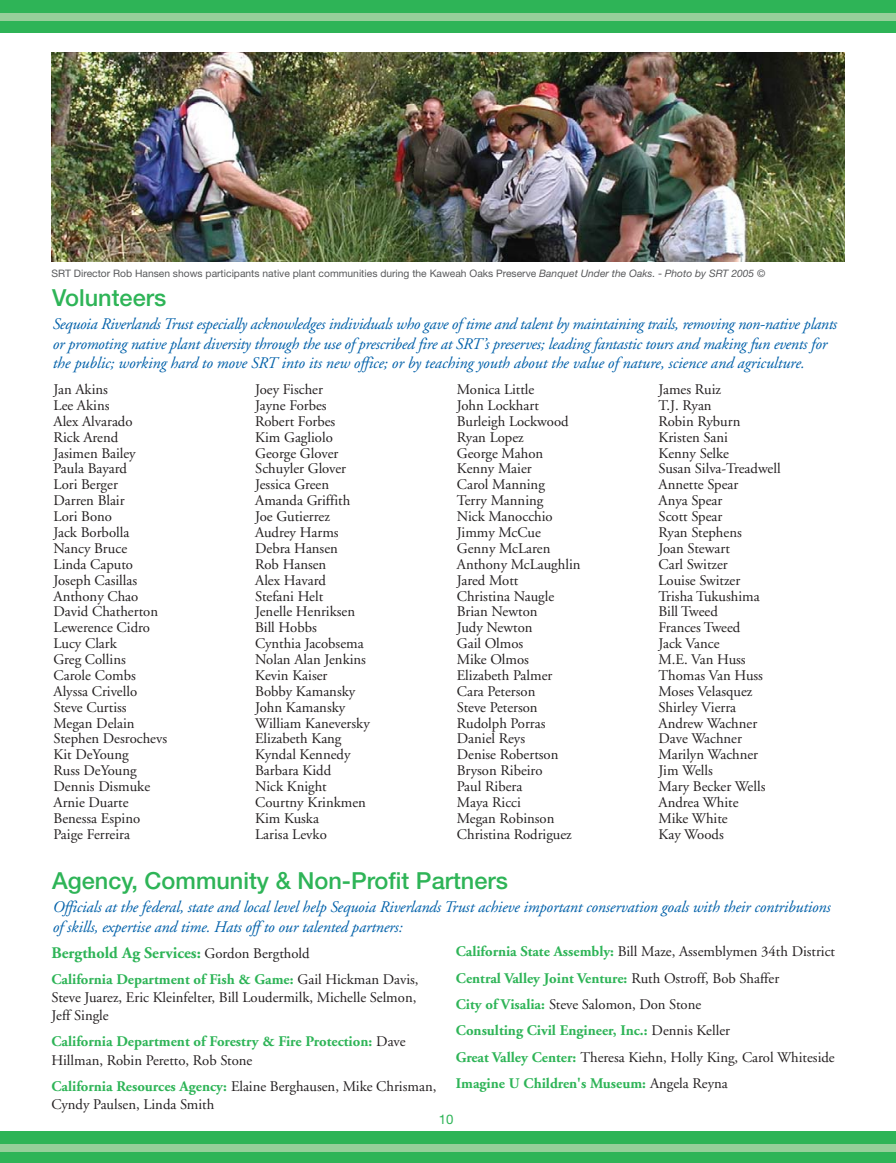
<style>
.page{position:relative;width:896px;height:1163px;background:#fff}
.page>*{position:absolute;margin:0;border:0;box-sizing:border-box;transform-origin:0 0}
.t1{font:500 23.45px "Helvetica Neue";color:#2eb457}
.t2{font:italic 16.1px/19.4px "Adobe Garamond";letter-spacing:-.01em;color:#0060a9}
.t3{font:700 16.1px "Adobe Garamond";color:#2eb457}
.t4{font:14.7px/15.9px "Adobe Garamond";color:#231f20}
.t5{font:700 14.7px/26.2px "Adobe Garamond";color:#2eb457}
.t6{font:13.3px "Helvetica Neue";color:#2eb457}
.t7{font:10.33px "Helvetica Neue";color:#58595b}
.s1{font-style:italic}
.s2{font-weight:400;color:#231f20}
.s3{font-weight:400;font-size:14.7px;color:#231f20}
.s4{font-weight:700;color:#2eb457}
</style>
<div class="page">
<div style="left:0;top:0;width:896px;height:33px;background:#2eb457"></div>
<div style="left:0;top:13px;width:896px;height:8px;background:#96cf9a"></div>
<div style="left:0;top:1131px;width:896px;height:32px;background:#2eb457"></div>
<div style="left:0;top:1144px;width:896px;height:8px;background:#96cf9a"></div>
<img style="left:51px;top:53px;width:794px;height:208px">
<p class="t7" style="left:52px;top:269px;width:715px">SRT Director Rob Hansen shows participants native plant communities during the Kaweah Oaks Preserve <span class="s1">Banquet Under the Oaks</span>. - <span class="s1">Photo by SRT 2005 ©</span></p>
<h1 class="t1" style="left:52px;top:289px;width:116px">Volunteers</h1>
<p class="t2" style="left:52px;top:316px;width:786px">Sequoia Riverlands Trust especially acknowledges individuals who gave of time and talent by maintaining trails, removing non-native plants or promoting native plant diversity through the use of prescribed fire at SRT’s preserves; leading fantastic tours and making fun events for the public; working hard to move SRT into its new office; or by teaching youth about the value of nature, science and agriculture.</p>
<p class="t4" style="left:54px;top:383px;width:115px">Jan Akins<br>Lee Akins<br>Alex Alvarado<br>Rick Arend<br>Jasimen Bailey<br>Paula Bayard<br>Lori Berger<br>Darren Blair<br>Lori Bono<br>Jack Borbolla<br>Nancy Bruce<br>Linda Caputo<br>Joseph Casillas<br>Anthony Chao<br>David Chatherton<br>Lewerence Cidro<br>Lucy Clark<br>Greg Collins<br>Carole Combs<br>Alyssa Crivello<br>Steve Curtiss<br>Megan Delain<br>Stephen Desrochevs<br>Kit DeYoung<br>Russ DeYoung<br>Dennis Dismuke<br>Arnie Duarte<br>Benessa Espino<br>Paige Ferreira</p>
<p class="t4" style="left:255px;top:383px;width:116px">Joey Fischer<br>Jayne Forbes<br>Robert Forbes<br>Kim Gagliolo<br>George Glover<br>Schuyler Glover<br>Jessica Green<br>Amanda Griffith<br>Joe Gutierrez<br>Audrey Harms<br>Debra Hansen<br>Rob Hansen<br>Alex Havard<br>Stefani Helt<br>Jenelle Henriksen<br>Bill Hobbs<br>Cynthia Jacobsema<br>Nolan Alan Jenkins<br>Kevin Kaiser<br>Bobby Kamansky<br>John Kamansky<br>William Kaneversky<br>Elizabeth Kang<br>Kyndal Kennedy<br>Barbara Kidd<br>Nick Knight<br>Courtny Krinkmen<br>Kim Kuska<br>Larisa Levko</p>
<p class="t4" style="left:457px;top:383px;width:125px">Monica Little<br>John Lockhart<br>Burleigh Lockwood<br>Ryan Lopez<br>George Mahon<br>Kenny Maier<br>Carol Manning<br>Terry Manning<br>Nick Manocchio<br>Jimmy McCue<br>Genny McLaren<br>Anthony McLaughlin<br>Jared Mott<br>Christina Naugle<br>Brian Newton<br>Judy Newton<br>Gail Olmos<br>Mike Olmos<br>Elizabeth Palmer<br>Cara Peterson<br>Steve Peterson<br>Rudolph Porras<br>Daniel Reys<br>Denise Robertson<br>Bryson Ribeiro<br>Paul Ribera<br>Maya Ricci<br>Megan Robinson<br>Christina Rodriguez</p>
<p class="t4" style="left:658px;top:383px;width:124px">James Ruiz<br>T.J. Ryan<br>Robin Ryburn<br>Kristen Sani<br>Kenny Selke<br>Susan Silva-Treadwell<br>Annette Spear<br>Anya Spear<br>Scott Spear<br>Ryan Stephens<br>Joan Stewart<br>Carl Switzer<br>Louise Switzer<br>Trisha Tukushima<br>Bill Tweed<br>Frances Tweed<br>Jack Vance<br>M.E. Van Huss<br>Thomas Van Huss<br>Moses Velasquez<br>Shirley Vierra<br>Andrew Wachner<br>Dave Wachner<br>Marilyn Wachner<br>Jim Wells<br>Mary Becker Wells<br>Andrea White<br>Mike White<br>Kay Woods</p>
<h1 class="t1" style="left:52px;top:872px;width:457px">Agency, Community &amp; Non-Profit Partners</h1>
<p class="t2" style="left:52px;top:899px;width:779px">Officials at the federal, state and local level help Sequoia Riverlands Trust achieve important conservation goals with their contributions of skills, expertise and time. Hats off to our talented partners:</p>
<p class="t5" style="left:456px;top:940px;width:381px">California State Assembly: <span class="s2">Bill Maze, Assemblymen 34th District </span>Central Valley Joint Venture: <span class="s2">Ruth Ostroff, Bob Shaffer<br></span>City of Visalia: <span class="s2">Steve Salomon, Don Stone<br></span>Consulting Civil Engineer, Inc.: <span class="s2">Dennis Keller<br></span>Great Valley Center: <span class="s2">Theresa Kiehn, Holly King, Carol Whiteside </span>Imagine U Children's Museum: <span class="s2">Angela Reyna</span></p>
<p class="t3" style="left:52px;top:946px;width:260px">Bergthold Ag Services: <span class="s3">Gordon Bergthold</span></p>
<p class="t4" style="left:52px;top:971px;width:368px;line-height:18px"><span class="s4">California Department of Fish &amp; Game:</span> Gail Hickman Davis,<br>Steve Juarez, Eric Kleinfelter, Bill Loudermilk, Michelle Selmon,<br>Jeff Single</p>
<p class="t5" style="left:52px;top:1033px;width:356px;line-height:18.4px">California Department of Forestry &amp; Fire Protection: <span class="s2">Dave<br>Hillman, Robin Peretto, Rob Stone</span></p>
<p class="t4" style="left:52px;top:1078px;width:386px;line-height:18.4px"><span class="s4">California Resources Agency:</span> Elaine Berghausen, Mike Chrisman,<br>Cyndy Paulsen, Linda Smith</p>
<p class="t6" style="left:439px;top:1114px;width:16px">10</p>
</div>
